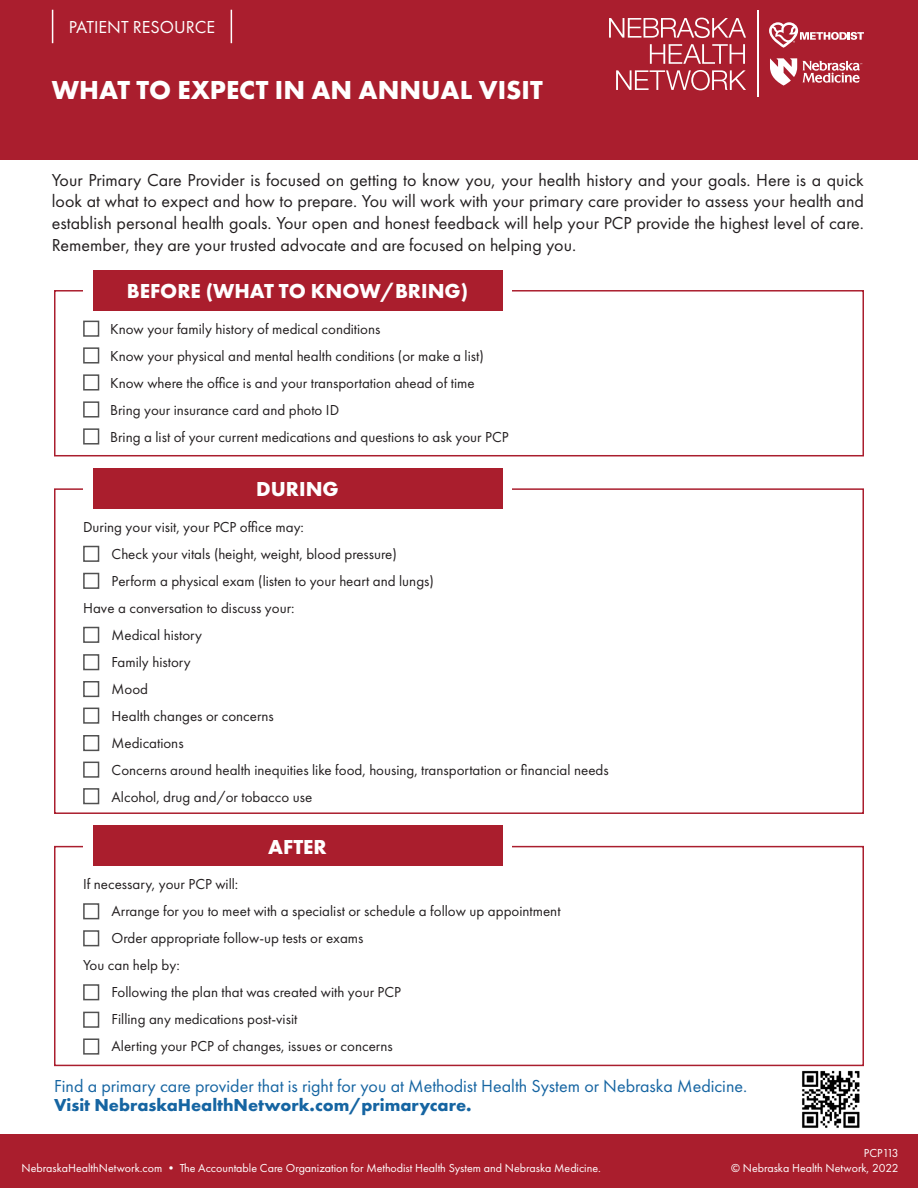
<style>
.page{position:relative;width:918px;height:1188px;background:#fff}
.page>*{position:absolute;margin:0;border:0;box-sizing:border-box;transform-origin:0 0}
.t1{font:700 27px "Futura PT";color:#fff}
.t2{font:700 21px "Futura PT";color:#fff}
.t3{font:18px/21.6px "Futura PT";color:#231f20;text-align:justify}
.t4{font:18px "Futura PT";color:#1665a2}
.t5{font:700 18px "Futura PT";color:#1665a2}
.t6{font:18px "Futura PT";color:#fff}
.t7{font:15px "Futura PT";color:#231f20}
.t8{font:12px "Futura PT";color:#fff}
</style>
<div class="page">
<img style="left:797px;top:1066px;width:67px;height:62px">
<div style="left:0;top:0;width:918px;height:160px;background:#aa1e2e"></div>
<hr style="left:52px;top:10px;width:1px;height:33px;background:#fff">
<hr style="left:231px;top:10px;width:1px;height:33px;background:#fff">
<svg style="left:770px;top:58px;width:92px;height:28px"></svg>
<svg style="left:609px;top:18px;width:137px;height:20px"></svg>
<svg style="left:650px;top:44px;width:95px;height:20px"></svg>
<svg style="left:616px;top:70px;width:130px;height:20px"></svg>
<hr style="left:757px;top:11px;width:2px;height:86px;background:#fff">
<svg style="left:769px;top:22px;width:95px;height:26px"></svg>
<div style="left:0;top:1134px;width:918px;height:54px;background:#aa1e2d"></div>
<div style="left:54px;top:290px;width:810px;height:166px;border:2px solid #aa1e2e"></div>
<div style="left:83px;top:270px;width:429px;height:40px;background:#fff"></div>
<div style="left:93px;top:270px;width:409px;height:40px;background:#aa1e2d"></div>
<div style="left:83px;top:321px;width:16px;height:16px;border:2px solid #515151"></div>
<div style="left:83px;top:347px;width:16px;height:17px;border:2px solid #515151"></div>
<div style="left:83px;top:374px;width:16px;height:17px;border:2px solid #515151"></div>
<div style="left:83px;top:401px;width:16px;height:17px;border:2px solid #515151"></div>
<div style="left:83px;top:428px;width:16px;height:17px;border:2px solid #515151"></div>
<div style="left:54px;top:846px;width:810px;height:220px;border:2px solid #aa1e2e"></div>
<div style="left:83px;top:826px;width:429px;height:40px;background:#fff"></div>
<div style="left:93px;top:826px;width:409px;height:40px;background:#aa1e2d"></div>
<div style="left:83px;top:903px;width:16px;height:16px;border:2px solid #515151"></div>
<div style="left:83px;top:930px;width:16px;height:16px;border:2px solid #515151"></div>
<div style="left:83px;top:984px;width:16px;height:16px;border:2px solid #515151"></div>
<div style="left:83px;top:1012px;width:16px;height:16px;border:2px solid #515151"></div>
<div style="left:83px;top:1038px;width:16px;height:17px;border:2px solid #515151"></div>
<div style="left:54px;top:488px;width:810px;height:326px;border:2px solid #aa1e2e"></div>
<div style="left:83px;top:468px;width:429px;height:41px;background:#fff"></div>
<div style="left:93px;top:468px;width:409px;height:41px;background:#aa1e2d"></div>
<div style="left:83px;top:546px;width:16px;height:16px;border:2px solid #515151"></div>
<div style="left:83px;top:573px;width:16px;height:16px;border:2px solid #515151"></div>
<div style="left:83px;top:627px;width:16px;height:16px;border:2px solid #515151"></div>
<div style="left:83px;top:654px;width:16px;height:16px;border:2px solid #515151"></div>
<div style="left:83px;top:681px;width:16px;height:16px;border:2px solid #515151"></div>
<div style="left:83px;top:708px;width:16px;height:16px;border:2px solid #515151"></div>
<div style="left:83px;top:735px;width:16px;height:16px;border:2px solid #515151"></div>
<div style="left:83px;top:762px;width:16px;height:16px;border:2px solid #515151"></div>
<div style="left:83px;top:788px;width:16px;height:16px;border:2px solid #515151"></div>
<p class="t6" style="left:69px;top:17px;width:148px">PATIENT RESOURCE</p>
<p class="t1" style="left:52px;top:73px;width:492px">WHAT TO EXPECT IN AN ANNUAL VISIT</p>
<p class="t3" style="left:52px;top:169px;width:814px">Your Primary Care Provider is focused on getting to know you, your health history and your goals. Here is a quick look at what to expect and how to prepare. You will work with your primary care provider to assess your health and establish personal health goals. Your open and honest feedback will help your PCP provide the highest level of care.<br>Remember, they are your trusted advocate and are focused on helping you.</p>
<p class="t2" style="left:127px;top:277px;width:343px">BEFORE (WHAT TO KNOW/BRING)</p>
<p class="t7" style="left:110px;top:320px;width:272px">Know your family history of medical conditions</p>
<p class="t7" style="left:110px;top:347px;width:375px">Know your physical and mental health conditions (or make a list)</p>
<p class="t7" style="left:110px;top:374px;width:366px">Know where the office is and your transportation ahead of time</p>
<p class="t7" style="left:110px;top:401px;width:230px">Bring your insurance card and photo ID</p>
<p class="t7" style="left:110px;top:428px;width:400px">Bring a list of your current medications and questions to ask your PCP</p>
<p class="t2" style="left:256px;top:476px;width:84px">DURING</p>
<p class="t7" style="left:83px;top:518px;width:222px">During your visit, your PCP office may:</p>
<p class="t7" style="left:112px;top:545px;width:287px">Check your vitals (height, weight, blood pressure)</p>
<p class="t7" style="left:112px;top:572px;width:324px">Perform a physical exam (listen to your heart and lungs)</p>
<p class="t7" style="left:83px;top:599px;width:213px">Have a conversation to discuss your:</p>
<p class="t7" style="left:112px;top:626px;width:92px">Medical history</p>
<p class="t7" style="left:112px;top:653px;width:81px">Family history</p>
<p class="t7" style="left:112px;top:680px;width:38px">Mood</p>
<p class="t7" style="left:112px;top:707px;width:164px">Health changes or concerns</p>
<p class="t7" style="left:112px;top:734px;width:73px">Medications</p>
<p class="t7" style="left:112px;top:761px;width:499px">Concerns around health inequities like food, housing, transportation or financial needs</p>
<p class="t7" style="left:112px;top:788px;width:202px">Alcohol, drug and/or tobacco use</p>
<p class="t2" style="left:268px;top:833px;width:60px">AFTER</p>
<p class="t7" style="left:83px;top:876px;width:157px">If necessary, your PCP will:</p>
<p class="t7" style="left:112px;top:903px;width:450px">Arrange for you to meet with a specialist or schedule a follow up appointment</p>
<p class="t7" style="left:112px;top:930px;width:253px">Order appropriate follow-up tests or exams</p>
<p class="t7" style="left:83px;top:957px;width:98px">You can help by:</p>
<p class="t7" style="left:112px;top:984px;width:291px">Following the plan that was created with your PCP</p>
<p class="t7" style="left:112px;top:1011px;width:187px">Filling any medications post-visit</p>
<p class="t7" style="left:112px;top:1038px;width:283px">Alerting your PCP of changes, issues or concerns</p>
<p class="t4" style="left:54px;top:1075px;width:695px">Find a primary care provider that is right for you at Methodist Health System or Nebraska Medicine.</p>
<p class="t5" style="left:54px;top:1094px;width:419px">Visit NebraskaHealthNetwork.com/primarycare.</p>
<p class="t8" style="left:864px;top:1146px;width:36px">PCP113</p>
<p class="t8" style="left:22px;top:1161px;width:581px">NebraskaHealthNetwork.com • The Accountable Care Organization for Methodist Health System and Nebraska Medicine.</p>
<p class="t8" style="left:731px;top:1161px;width:169px">© Nebraska Health Network, 2022</p>
</div>
